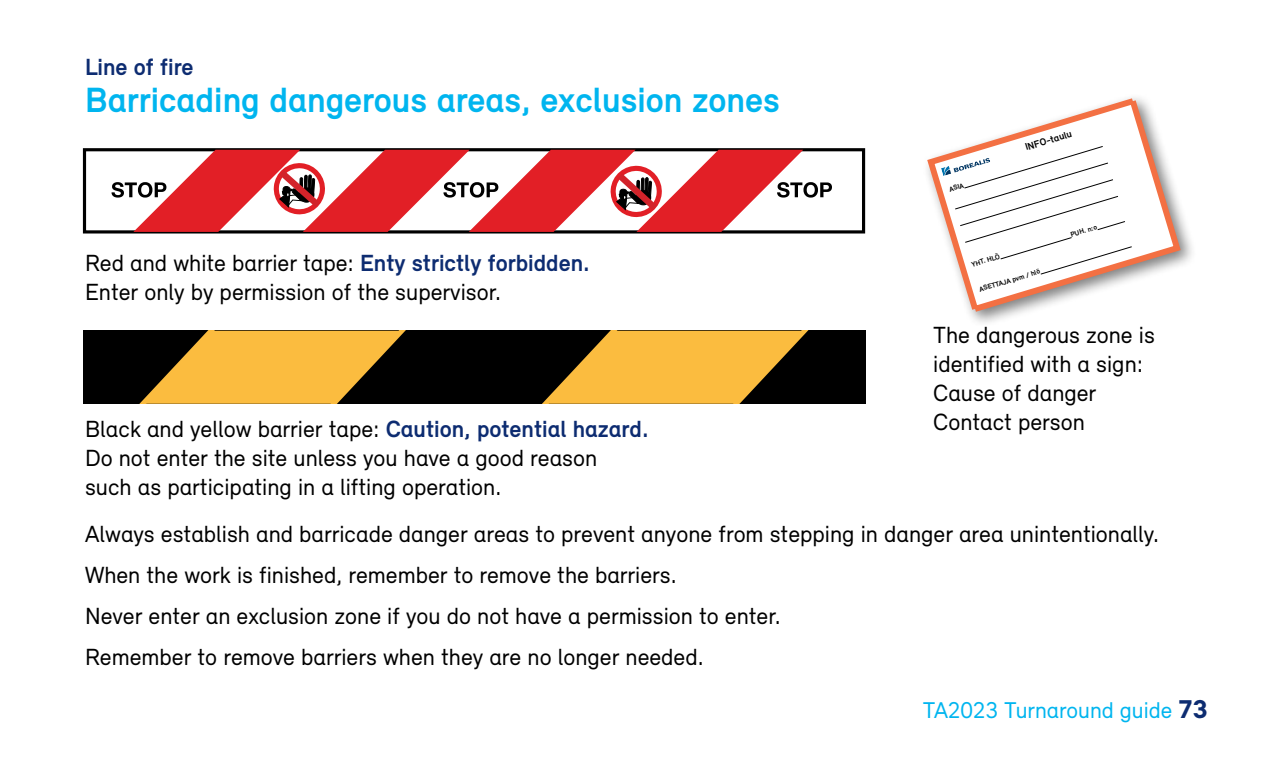
<style>
.page{position:relative;width:1276px;height:766px;background:#fff}
.page>*{position:absolute;margin:0;border:0;box-sizing:border-box;transform-origin:0 0}
.t1{font:700 36px "Relevant";color:#00b5ef}
.t2{font:24px/29.1px "Relevant";color:#000}
.t3{font:700 24px "Relevant";color:#0d2c71}
.t4{font:23.4px "Relevant";color:#00b5ef}
.t5{font:700 10.2px "Relevant";color:#000}
.t6{font:700 7.2px "Relevant";color:#000}
.s1{font-weight:700;color:#0d2c71}
.s2{font-weight:900;font-size:27px;color:#0d2c71}
</style>
<div class="page">
<div style="left:83px;top:148px;width:782px;height:85px;border:3px solid #000"></div>
<svg style="left:111px;top:150px;width:721px;height:82px"></svg>
<div style="left:83px;top:330px;width:782px;height:73px;background:#000"></div>
<svg style="left:140px;top:330px;width:266px;height:73px"></svg>
<svg style="left:543px;top:330px;width:266px;height:73px"></svg>
<svg style="left:927px;top:97px;width:257px;height:219px"></svg>
<svg style="left:941px;top:146px;width:191px;height:128px"></svg>
<p class="t3" style="left:85px;top:52px;width:110px">Line of fire</p>
<h1 class="t1" style="left:85px;top:78px;width:696px">Barricading dangerous areas, exclusion zones</h1>
<p class="t2" style="left:85px;top:248px;width:506px">Red and white barrier tape: <span class="s1">Enty strictly forbidden.<br></span>Enter only by permission of the supervisor.</p>
<p class="t6" style="left:948px;top:185px;width:16px;rotate:-17deg">ASIA</p>
<p class="t6" style="left:970px;top:260px;width:31px;rotate:-17deg">YHT. HLÖ</p>
<p class="t5" style="left:1023px;top:141px;width:50px;rotate:-17deg">INFO-taulu</p>
<p class="t6" style="left:1069px;top:230px;width:29px;rotate:-17deg">PUH. n:o</p>
<p class="t6" style="left:978px;top:285px;width:65px;rotate:-17deg">ASETTAJA pvm / hlö</p>
<p class="t2" style="left:933px;top:319px;width:223px">The dangerous zone is identified with a sign:<br>Cause of danger</p>
<p class="t2" style="left:85px;top:414px;width:565px">Black and yellow barrier tape: <span class="s1">Caution, potential hazard.</span></p>
<p class="t2" style="left:933px;top:406px;width:153px">Contact person</p>
<p class="t2" style="left:85px;top:443px;width:513px">Do not enter the site unless you have a good reason such as participating in a lifting operation.</p>
<p class="t2" style="left:85px;top:513px;width:1075px;line-height:41.1px">Always establish and barricade danger areas to prevent anyone from stepping in danger area unintentionally.<br>When the work is finished, remember to remove the barriers.<br>Never enter an exclusion zone if you do not have a permission to enter.<br>Remember to remove barriers when they are no longer needed.</p>
<p class="t4" style="left:922px;top:695px;width:287px">TA2023 Turnaround guide <span class="s2">73</span></p>
</div>
